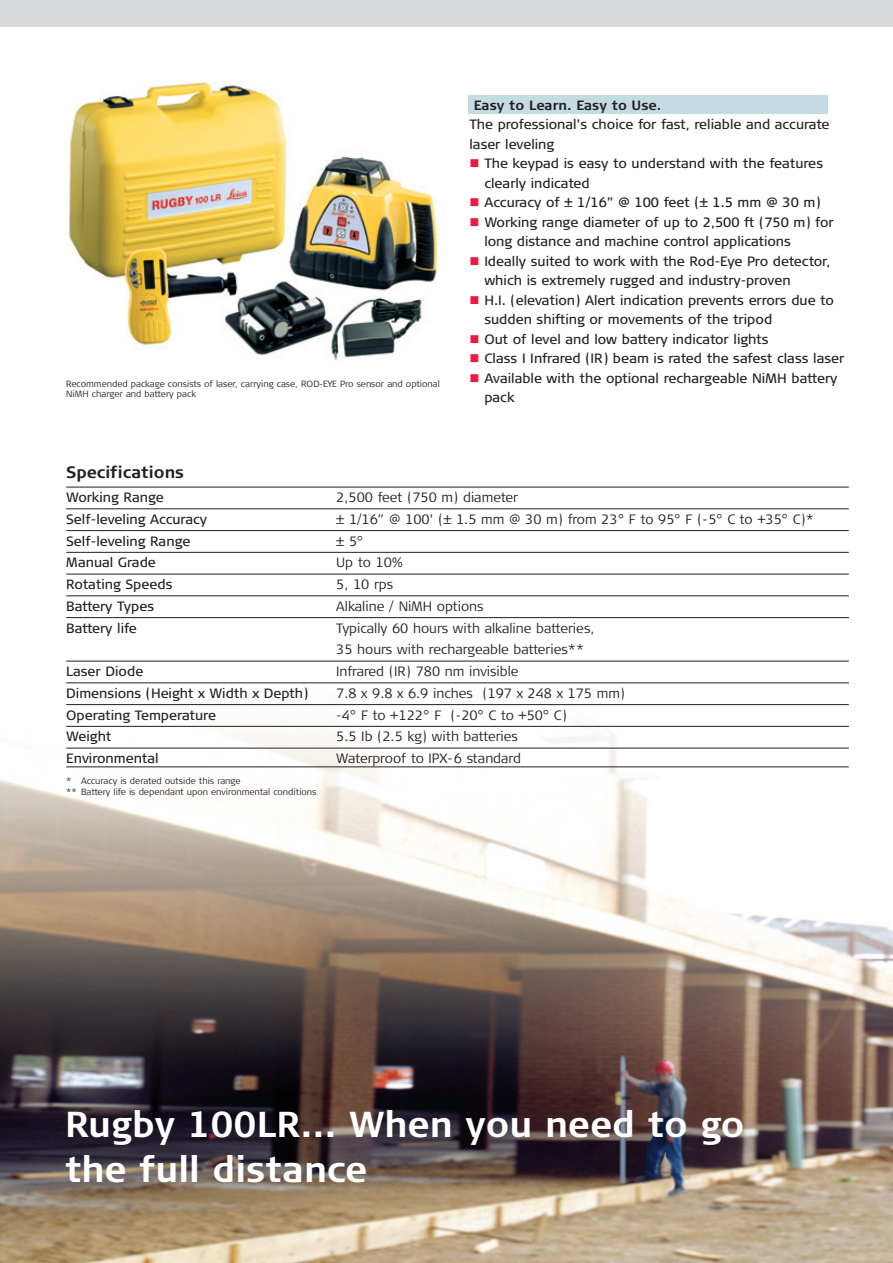
<style>
.page{position:relative;width:893px;height:1263px;background:#fff}
.page>*{position:absolute;margin:0;border:0;box-sizing:border-box;transform-origin:0 0}
.t1{font:700 36px/45px "Signa Column";color:#fff}
.t2{font:700 16.5px "Signa Column";color:#231f20}
.t3{font:13.5px/19.5px "Signa Column";color:#231f20}
.t4{font:300 13.5px/21.8px "Signa Column";color:#231f20}
.t5{font:700 13.5px "Signa Column";color:#231f20}
.t6{font:13.5px "Signa Column";letter-spacing:-.02em;color:#231f20}
.t7{font:300 9px/10.5px "Signa Column";color:#231f20}
</style>
<div class="page">
<div style="left:468px;top:95px;width:359px;height:19px;background:#c4dbe2"></div>
<img style="left:0;top:531px;width:893px;height:732px">
<div style="left:0;top:0;width:893px;height:26px;background:#d8d9db"></div>
<hr style="left:66px;top:487px;width:783px;height:1px;background:#231f20">
<hr style="left:66px;top:508px;width:783px;height:1px;background:#231f20">
<hr style="left:66px;top:530px;width:783px;height:1px;background:#231f20">
<hr style="left:66px;top:552px;width:783px;height:1px;background:#231f20">
<hr style="left:66px;top:574px;width:783px;height:1px;background:#231f20">
<hr style="left:66px;top:595px;width:783px;height:1px;background:#231f20">
<hr style="left:66px;top:617px;width:783px;height:1px;background:#231f20">
<hr style="left:66px;top:661px;width:783px;height:1px;background:#231f20">
<hr style="left:66px;top:682px;width:783px;height:1px;background:#231f20">
<hr style="left:66px;top:704px;width:783px;height:1px;background:#231f20">
<hr style="left:66px;top:726px;width:783px;height:1px;background:#231f20">
<hr style="left:66px;top:748px;width:783px;height:1px;background:#231f20">
<hr style="left:66px;top:766px;width:783px;height:1px;background:#231f20">
<img style="left:69px;top:82px;width:369px;height:278px">
<p class="t7" style="left:66px;top:379px;width:375px">Recommended package consists of laser, carrying case, ROD-EYE Pro sensor and optional<br>NiMH charger and battery pack</p>
<p class="t2" style="left:66px;top:465px;width:119px">Specifications</p>
<p class="t5" style="left:474px;top:100px;width:189px">Easy to Learn. Easy to Use.</p>
<p class="t3" style="left:469px;top:116px;width:361px">The professional’s choice for fast, reliable and accurate laser leveling</p>
<p class="t3" style="left:484px;top:155px;width:361px">The keypad is easy to understand with the features clearly indicated<br>Accuracy of ± 1/16” @ 100 feet (± 1.5 mm @ 30 m)<br>Working range diameter of up to 2,500 ft (750 m) for long distance and machine control applications<br>Ideally suited to work with the Rod-Eye Pro detector, which is extremely rugged and industry-proven<br>H.I. (elevation) Alert indication prevents errors due to sudden shifting or movements of the tripod<br>Out of level and low battery indicator lights<br>Class I Infrared (IR) beam is rated the safest class laser Available with the optional rechargeable NiMH battery pack</p>
<p class="t3" style="left:66px;top:489px;width:99px">Working Range</p>
<p class="t4" style="left:336px;top:487px;width:184px">2,500 feet (750 m) diameter</p>
<p class="t3" style="left:66px;top:510px;width:142px">Self-leveling Accuracy</p>
<p class="t4" style="left:336px;top:509px;width:479px">± 1/16” @ 100’ (± 1.5 mm @ 30 m) from 23° F to 95° F (-5° C to +35° C)*</p>
<p class="t3" style="left:66px;top:532px;width:126px">Self-leveling Range</p>
<p class="t4" style="left:336px;top:531px;width:29px">± 5°</p>
<p class="t3" style="left:66px;top:554px;width:91px">Manual Grade</p>
<p class="t4" style="left:336px;top:553px;width:68px">Up to 10%</p>
<p class="t3" style="left:66px;top:576px;width:108px">Rotating Speeds</p>
<p class="t4" style="left:336px;top:574px;width:58px">5, 10 rps</p>
<p class="t3" style="left:66px;top:597px;width:90px">Battery Types</p>
<p class="t4" style="left:336px;top:596px;width:149px">Alkaline / NiMH options</p>
<p class="t6" style="left:66px;top:622px;width:72px">Battery life</p>
<p class="t4" style="left:336px;top:618px;width:260px">Typically 60 hours with alkaline batteries,<br>35 hours with rechargeable batteries**</p>
<p class="t3" style="left:66px;top:663px;width:79px">Laser Diode</p>
<p class="t4" style="left:336px;top:661px;width:184px">Infrared (IR) 780 nm invisible</p>
<p class="t3" style="left:66px;top:684px;width:244px">Dimensions (Height x Width x Depth)</p>
<p class="t4" style="left:336px;top:683px;width:290px">7.8 x 9.8 x 6.9 inches (197 x 248 x 175 mm)</p>
<p class="t3" style="left:66px;top:706px;width:151px">Operating Temperature</p>
<p class="t4" style="left:336px;top:705px;width:232px">-4° F to +122° F (-20° C to +50° C)</p>
<p class="t3" style="left:66px;top:728px;width:47px">Weight</p>
<p class="t4" style="left:336px;top:727px;width:183px">5.5 Ib (2.5 kg) with batteries</p>
<p class="t3" style="left:66px;top:750px;width:94px">Environmental</p>
<p class="t4" style="left:336px;top:748px;width:186px">Waterproof to IPX-6 standard</p>
<p class="t7" style="left:66px;top:777px;width:252px">* Accuracy is derated outside this range<br>** Battery life is dependant upon environmental conditions</p>
<h1 class="t1" style="left:65px;top:1105px;width:681px">Rugby 100LR... When you need to go the full distance</h1>
</div>
